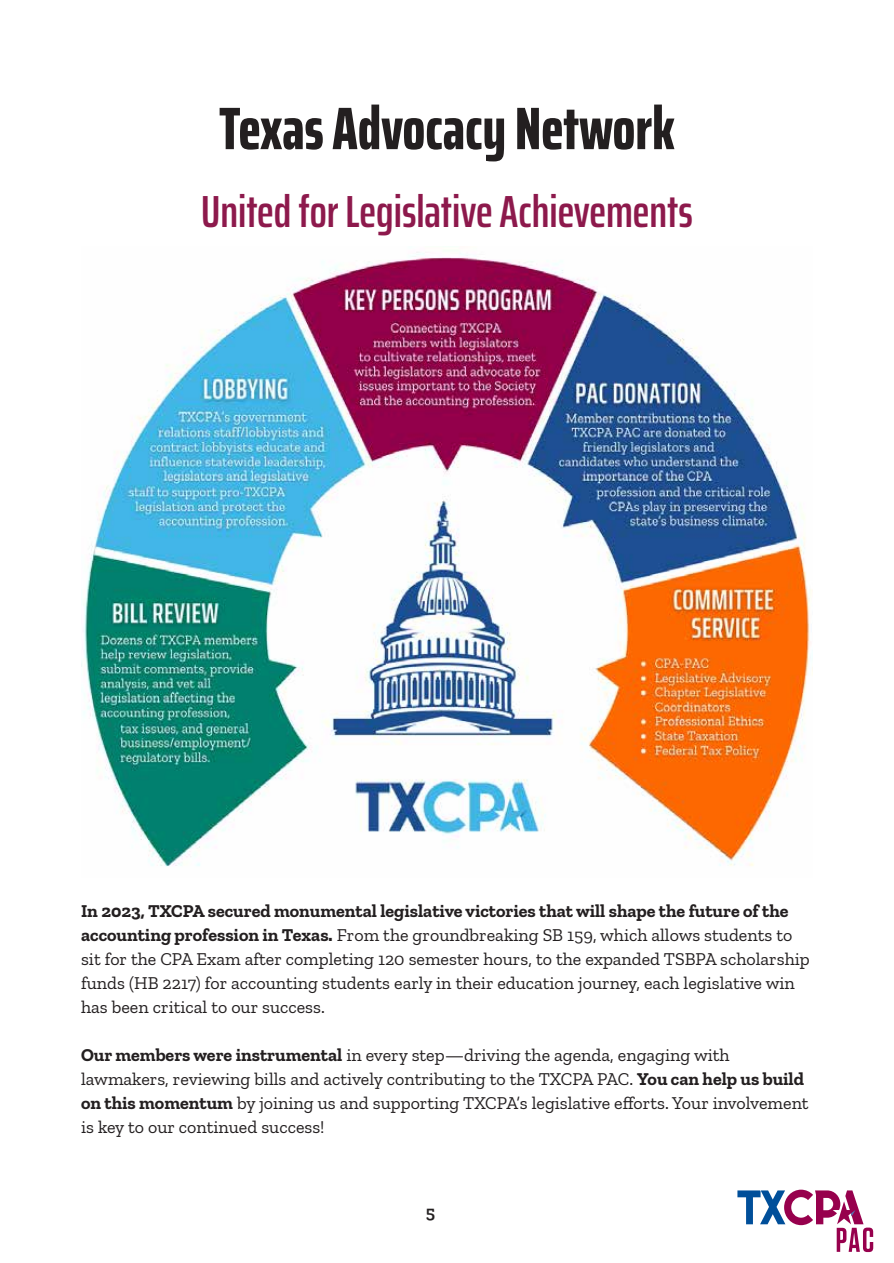
<style>
.page{position:relative;width:894px;height:1263px;background:#fff}
.page>*{position:absolute;margin:0;border:0;box-sizing:border-box;transform-origin:0 0}
.t1{font:800 extra-condensed 60px "Saira";color:#231f20}
.t2{font:600 extra-condensed 45px "Saira";color:#8d194c}
.t3{font:18px/24px "Zilla Slab";color:#231f20}
.t4{font:600 18px "Zilla Slab";color:#231f20}
.s1{font-weight:700}
</style>
<div class="page">
<img style="left:81px;top:252px;width:731px;height:615px">
<svg style="left:737px;top:1189px;width:135px;height:63px"></svg>
<h1 class="t1" style="left:219px;top:82px;width:457px">Texas Advocacy Network</h1>
<h2 class="t2" style="left:201px;top:177px;width:493px">United for Legislative Achievements</h2>
<p class="t3" style="left:81px;top:899px;width:730px"><span class="s1">In 2023, TXCPA secured monumental legislative victories that will shape the future of the accounting profession in Texas.</span> From the groundbreaking SB 159, which allows students to sit for the CPA Exam after completing 120 semester hours, to the expanded TSBPA scholarship funds (HB 2217) for accounting students early in their education journey, each legislative win has been critical to our success.</p>
<p class="t3" style="left:81px;top:1043px;width:728px"><span class="s1">Our members were instrumental</span> in every step—driving the agenda, engaging with lawmakers, reviewing bills and actively contributing to the TXCPA PAC. <span class="s1">You can help us build on this momentum</span> by joining us and supporting TXCPA’s legislative efforts. Your involvement is key to our continued success!</p>
<p class="t4" style="left:425px;top:1202px;width:11px">5</p>
</div>
